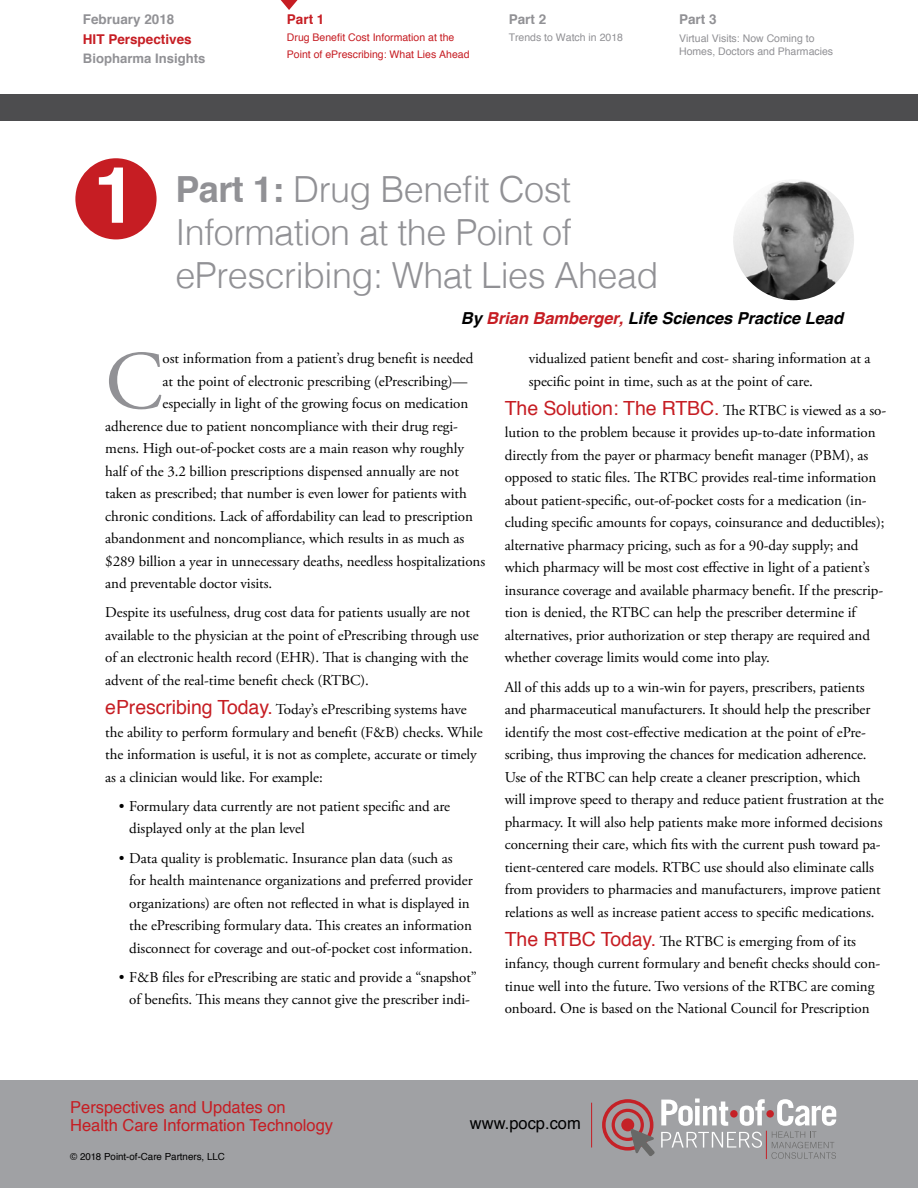
<style>
.page{position:relative;width:918px;height:1188px;background:#fff}
.page>*{position:absolute;margin:0;border:0;box-sizing:border-box;transform-origin:0 0}
.t1{font:82.8px "Adobe Garamond Pro";color:#919195}
.t2{font:700 78px "Helvetica";color:#fff}
.t3{font:300 36px/43.2px "Helvetica";letter-spacing:-.015em;color:#919195}
.t4{font:16.5px/18px "Helvetica";color:#c61d23}
.t5{font:italic 700 16.5px "Helvetica";letter-spacing:-.005em;color:#000}
.t6{font:16.5px "Helvetica";color:#000}
.t7{font:15px/22.5px "Adobe Garamond Pro";letter-spacing:-.005em;color:#000}
.t8{font:700 13.5px "Helvetica";color:#919195}
.t9{font:700 13.5px "Helvetica";color:#c61d23}
.t10{font:700 13.2px "Helvetica";color:#919195}
.t11{font:10.5px/12.6px "Helvetica";color:#919195}
.t12{font:10.5px/16.8px "Helvetica";color:#c61d23}
.t13{font:9.75px "Helvetica";color:#000}
.s1{font-weight:700}
.s2{color:#c61d23}
.s3{font-family:"Helvetica";font-size:19.5px;color:#c61d23}
</style>
<div class="page">
<div style="left:0;top:94px;width:918px;height:28px;background:#4d4d4f"></div>
<div style="left:0;top:1080px;width:918px;height:108px;background:#a0a1a4"></div>
<hr style="left:591px;top:1103px;width:1px;height:45px;background:#c61d23">
<svg style="left:661px;top:1098px;width:175px;height:61px"></svg>
<svg style="left:602px;top:1099px;width:53px;height:57px"></svg>
<svg style="left:281px;top:0;width:17px;height:10px"></svg>
<div style="left:75px;top:158px;width:82px;height:81px;background:#c61d23;border-radius:50%"></div>
<img style="left:733px;top:179px;width:121px;height:121px;border-radius:60px">
<p class="t8" style="left:83px;top:9px;width:93px">February 2018</p>
<p class="t9" style="left:83px;top:28px;width:110px">HIT Perspectives</p>
<p class="t10" style="left:83px;top:48px;width:124px">Biopharma Insights</p>
<p class="t9" style="left:287px;top:9px;width:39px">Part 1</p>
<p class="t12" style="left:287px;top:30px;width:184px">Drug Benefit Cost Information at the<br>Point of ePrescribing: What Lies Ahead</p>
<p class="t8" style="left:509px;top:9px;width:39px">Part 2</p>
<p class="t11" style="left:509px;top:32px;width:116px">Trends to Watch in 2018</p>
<p class="t8" style="left:679px;top:9px;width:39px">Part 3</p>
<p class="t11" style="left:679px;top:33px;width:156px">Virtual Visits: Now Coming to<br>Homes, Doctors and Pharmacies</p>
<h2 class="t2" style="left:93px;top:132px;width:45px">1</h2>
<h3 class="t3" style="left:176px;top:165px;width:485px"><span class="s1">Part 1:</span> Drug Benefit Cost<br>Information at the Point of ePrescribing: What Lies Ahead</h3>
<p class="t5" style="left:461px;top:305px;width:384px">By <span class="s2">Brian Bamberger,</span> Life Sciences Practice Lead</p>
<h1 class="t1" style="left:105px;top:332px;width:59px">C</h1>
<p class="t7" style="left:163px;top:348px;width:312px">ost information from a patient’s drug benefit is needed</p>
<p class="t7" style="left:163px;top:370px;width:307px">at the point of electronic prescribing (ePrescribing)—</p>
<p class="t7" style="left:163px;top:393px;width:307px">especially in light of the growing focus on medication</p>
<p class="t7" style="left:105px;top:415px;width:354px">adherence due to patient noncompliance with their drug regi-</p>
<p class="t7" style="left:105px;top:438px;width:360px">mens. High out-of-pocket costs are a main reason why roughly</p>
<p class="t7" style="left:105px;top:460px;width:355px">half of the 3.2 billion prescriptions dispensed annually are not</p>
<p class="t7" style="left:105px;top:483px;width:363px">taken as prescribed; that number is even lower for patients with</p>
<p class="t7" style="left:105px;top:505px;width:369px">chronic conditions. Lack of affordability can lead to prescription</p>
<p class="t7" style="left:105px;top:528px;width:361px">abandonment and noncompliance, which results in as much as</p>
<p class="t7" style="left:105px;top:550px;width:381px">$289 billion a year in unnecessary deaths, needless hospitalizations</p>
<p class="t7" style="left:105px;top:573px;width:169px">and preventable doctor visits.</p>
<p class="t7" style="left:105px;top:602px;width:375px">Despite its usefulness, drug cost data for patients usually are not available to the physician at the point of ePrescribing through use of an electronic health record (EHR). That is changing with the advent of the real-time benefit check (RTBC).</p>
<p class="t7" style="left:105px;top:699px;width:379px"><span class="s3">ePrescribing Today.</span> Today’s ePrescribing systems have the ability to perform formulary and benefit (F&amp;B) checks. While the information is useful, it is not as complete, accurate or timely as a clinician would like. For example:</p>
<p class="t7" style="left:129px;top:795px;width:322px;text-indent:-10px">• Formulary data currently are not patient specific and are displayed only at the plan level</p>
<p class="t7" style="left:129px;top:847px;width:345px;text-indent:-10px">• Data quality is problematic. Insurance plan data (such as for health maintenance organizations and preferred provider organizations) are often not reflected in what is displayed in the ePrescribing formulary data. This creates an information disconnect for coverage and out-of-pocket cost information.</p>
<p class="t7" style="left:119px;top:966px;width:360px;text-align:center">• F&amp;B files for ePrescribing are static and provide a “snapshot” of benefits. This means they cannot give the prescriber indi-</p>
<p class="t7" style="left:529px;top:348px;width:343px">vidualized patient benefit and cost- sharing information at a specific point in time, such as at the point of care.</p>
<p class="t7" style="left:505px;top:399px;width:383px"><span class="s3">The Solution: The RTBC.</span> The RTBC is viewed as a so&shy;lution to the problem because it provides up-to-date information directly from the payer or pharmacy benefit manager (PBM), as opposed to static files. The RTBC provides real-time information about patient-specific, out-of-pocket costs for a medication (in&shy;cluding specific amounts for copays, coinsurance and deductibles); alternative pharmacy pricing, such as for a 90-day supply; and which pharmacy will be most cost effective in light of a patient’s insurance coverage and available pharmacy benefit. If the prescrip&shy;tion is denied, the RTBC can help the prescriber determine if alternatives, prior authorization or step therapy are required and whether coverage limits would come into play.</p>
<p class="t7" style="left:505px;top:676px;width:380px">All of this adds up to a win-win for payers, prescribers, patients and pharmaceutical manufacturers. It should help the prescriber identify the most cost-effective medication at the point of ePre&shy;scribing, thus improving the chances for medication adherence.<br>Use of the RTBC can help create a cleaner prescription, which will improve speed to therapy and reduce patient frustration at the pharmacy. It will also help patients make more informed decisions concerning their care, which fits with the current push toward pa&shy;tient-centered care models. RTBC use should also eliminate calls from providers to pharmacies and manufacturers, improve patient relations as well as increase patient access to specific medications.</p>
<p class="t7" style="left:505px;top:930px;width:377px"><span class="s3">The RTBC Today.</span> The RTBC is emerging from of its infancy, though current formulary and benefit checks should con&shy;tinue well into the future. Two versions of the RTBC are coming onboard. One is based on the National Council for Prescription</p>
<p class="t4" style="left:70px;top:1098px;width:264px">Perspectives and Updates on<br>Health Care Information Technology</p>
<p class="t13" style="left:70px;top:1149px;width:156px">© 2018 Point-of-Care Partners, LLC</p>
<p class="t6" style="left:470px;top:1111px;width:112px">www.pocp.com</p>
</div>
